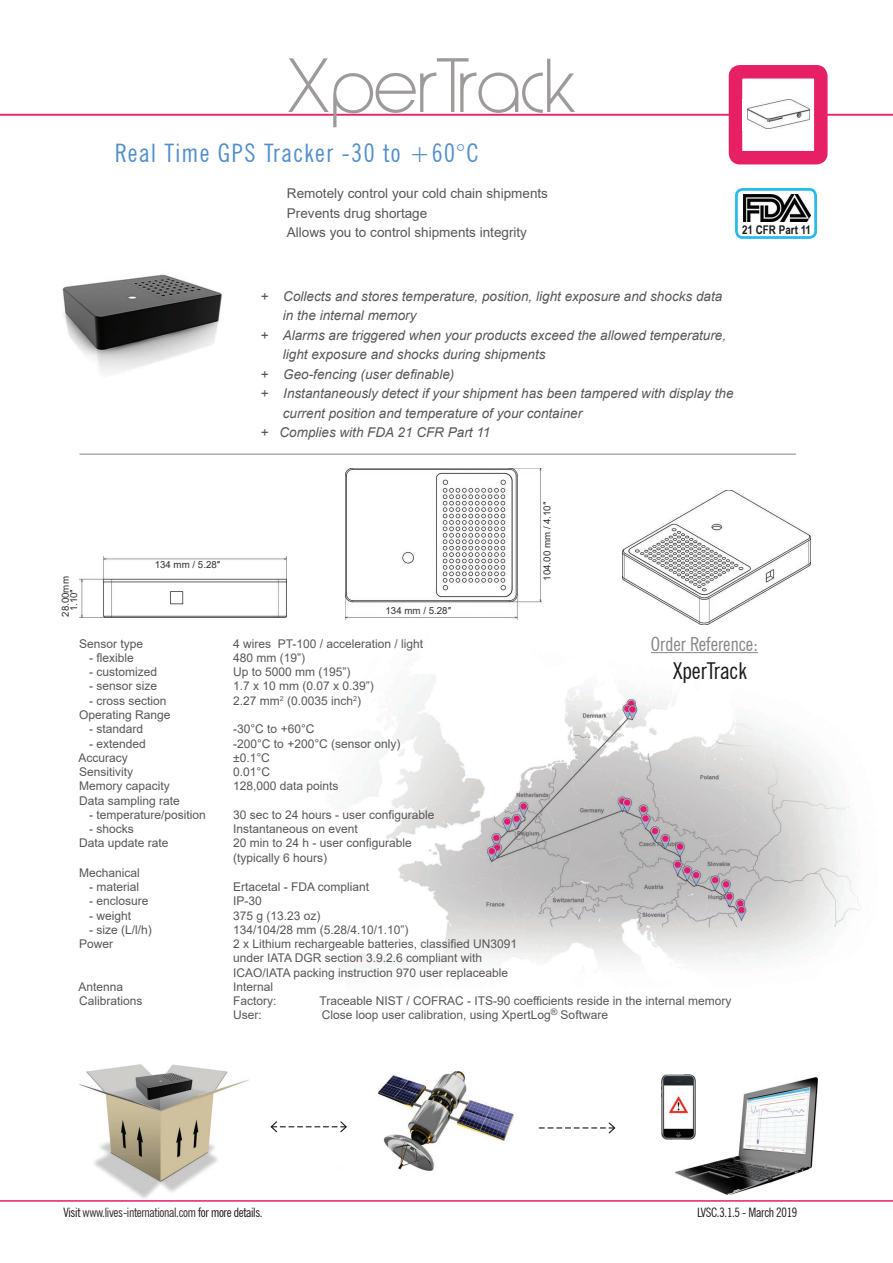
<style>
.page{position:relative;width:893px;height:1263px;background:#fff}
.page>*{position:absolute;margin:0;border:0;box-sizing:border-box;transform-origin:0 0}
.t1{font:72px "Quinfo";color:#9e9a99}
.t2{font:condensed 25.5px "News Gothic BT";letter-spacing:.06em;color:#518fcc}
.t3{font:condensed 23.25px "News Gothic BT";color:#1a1a19}
.t4{font:condensed 19.5px "News Gothic BT";color:#888484}
.t5{font:italic 13.5px "Arial";color:#575756}
.t6{font:13.5px/19.5px "Arial";color:#575756}
.t7{font:condensed 12.9px "News Gothic BT";letter-spacing:-.025em;color:#32302d}
.t8{font:condensed 12.9px "News Gothic BT";letter-spacing:-.025em;color:#1a1a19}
.t9{font:12px/14.2px "Arial";color:#575756}
.t10{font:700 12px "Arial Narrow";color:#1a1a19}
.t11{font:9.75px/8.2px "Arial";color:#32302d}
.s1{color:#1a1a19}
</style>
<div class="page">
<img style="left:341px;top:596px;width:520px;height:541px">
<img style="left:79px;top:1064px;width:170px;height:135px">
<img style="left:675px;top:1077px;width:143px;height:118px">
<hr style="left:0;top:1200px;width:893px;height:2px;background:#e71f65">
<hr style="left:0;top:114px;width:893px;height:2px;background:#e71f65">
<hr style="left:80px;top:454px;width:716px;height:1px;background:#888484">
<hr style="left:651px;top:652px;width:107px;height:1px;background:#888484">
<img style="left:743px;top:195px;width:68px;height:27px">
<div style="left:735px;top:188px;width:82px;height:51px;border:3px solid #29bbee;border-radius:6px"></div>
<div style="left:729px;top:65px;width:99px;height:99px;border:14px solid #e71f65;border-radius:4px"></div>
<img style="left:742px;top:100px;width:72px;height:31px">
<img style="left:747px;top:100px;width:62px;height:28px">
<img style="left:62px;top:274px;width:160px;height:100px">
<img style="left:623px;top:490px;width:188px;height:134px">
<img style="left:378px;top:1071px;width:136px;height:100px">
<img style="left:662px;top:1075px;width:34px;height:65px">
<img style="left:346px;top:469px;width:195px;height:151px">
<img style="left:79px;top:556px;width:207px;height:62px">
<svg style="left:539px;top:1121px;width:77px;height:14px"></svg>
<svg style="left:270px;top:1120px;width:78px;height:13px"></svg>
<p class="t11" style="left:61px;top:611px;width:37px;text-indent:-5px;rotate:-90deg">28.00mm<br>1.10″</p>
<h1 class="t1" style="left:286px;top:41px;width:291px">XperTrack</h1>
<h2 class="t2" style="left:115px;top:137px;width:365px">Real Time GPS Tracker -30 to +60°C</h2>
<p class="t6" style="left:287px;top:184px;width:263px">Remotely control your cold chain shipments<br>Prevents drug shortage<br>Allows you to control shipments integrity</p>
<p class="t10" style="left:742px;top:220px;width:70px">21 CFR Part 11</p>
<p class="t5" style="left:260px;top:287px;width:463px">+ Collects and stores temperature, position, light exposure and shocks data</p>
<p class="t5" style="left:283px;top:307px;width:135px">in the internal memory</p>
<p class="t5" style="left:260px;top:326px;width:467px">+ Alarms are triggered when your products exceed the allowed temperature,</p>
<p class="t5" style="left:283px;top:346px;width:264px">light exposure and shocks during shipments</p>
<p class="t5" style="left:260px;top:365px;width:195px">+ Geo-fencing (user definable)</p>
<p class="t5" style="left:260px;top:385px;width:475px">+ Instantaneously detect if your shipment has been tampered with display the</p>
<p class="t5" style="left:283px;top:404px;width:301px">current position and temperature of your container</p>
<p class="t5" style="left:260px;top:424px;width:231px">+ Complies with FDA 21 CFR Part 11</p>
<p class="t11" style="left:155px;top:561px;width:67px">134 mm / 5.28″</p>
<p class="t11" style="left:386px;top:606px;width:67px">134 mm / 5.28″</p>
<p class="t11" style="left:543px;top:581px;width:81px;rotate:-90deg">104.00 mm / 4.10″</p>
<h3 class="t4" style="left:651px;top:632px;width:109px">Order Reference:</h3>
<h3 class="t3" style="left:673px;top:656px;width:75px">XperTrack</h3>
<p class="t9" style="left:79px;top:636px;width:66px">Sensor type</p>
<p class="t9" style="left:233px;top:636px;width:192px">4 wires PT-100 / acceleration / light</p>
<p class="t9" style="left:89px;top:650px;width:46px">- flexible</p>
<p class="t9" style="left:233px;top:650px;width:74px">480 mm (19”)</p>
<p class="t9" style="left:89px;top:665px;width:70px">- customized</p>
<p class="t9" style="left:233px;top:665px;width:119px">Up to 5000 mm (195”)</p>
<p class="t9" style="left:89px;top:679px;width:70px">- sensor size</p>
<p class="t9" style="left:233px;top:679px;width:142px">1.7 x 10 mm (0.07 x 0.39”)</p>
<p class="t9" style="left:89px;top:693px;width:79px">- cross section</p>
<p class="t9" style="left:233px;top:693px;width:129px">2.27 mm<sup>2</sup> (0.0035 inch<sup>2</sup>)</p>
<p class="t9" style="left:79px;top:708px;width:93px">Operating Range</p>
<p class="t9" style="left:89px;top:722px;width:56px">- standard</p>
<p class="t9" style="left:233px;top:722px;width:83px">-30°C to +60°C</p>
<p class="t9" style="left:89px;top:736px;width:58px">- extended</p>
<p class="t9" style="left:233px;top:736px;width:169px">-200°C to +200°C (sensor only)</p>
<p class="t9" style="left:79px;top:750px;width:51px">Accuracy</p>
<p class="t9" style="left:233px;top:750px;width:38px">±0.1°C</p>
<p class="t9" style="left:79px;top:765px;width:56px">Sensitivity</p>
<p class="t9" style="left:233px;top:765px;width:38px">0.01°C</p>
<p class="t9" style="left:79px;top:779px;width:92px">Memory capacity</p>
<p class="t9" style="left:233px;top:779px;width:107px">128,000 data points</p>
<p class="t9" style="left:79px;top:793px;width:102px">Data sampling rate</p>
<p class="t9" style="left:89px;top:807px;width:118px">- temperature/position</p>
<p class="t9" style="left:233px;top:807px;width:203px">30 sec to 24 hours - user configurable</p>
<p class="t9" style="left:89px;top:822px;width:46px">- shocks</p>
<p class="t9" style="left:233px;top:822px;width:126px">Instantaneous on event</p>
<p class="t9" style="left:79px;top:836px;width:91px">Data update rate</p>
<p class="t9" style="left:233px;top:836px;width:180px;line-height:15px">20 min to 24 h - user configurable (typically 6 hours)</p>
<p class="t9" style="left:79px;top:865px;width:62px">Mechanical</p>
<p class="t9" style="left:89px;top:879px;width:52px">- material</p>
<p class="t9" style="left:233px;top:879px;width:138px">Ertacetal - FDA compliant</p>
<p class="t9" style="left:89px;top:894px;width:61px">- enclosure</p>
<p class="t9" style="left:233px;top:894px;width:30px">IP-30</p>
<p class="t9" style="left:89px;top:908px;width:44px">- weight</p>
<p class="t9" style="left:233px;top:908px;width:89px">375 g (13.23 oz)</p>
<p class="t9" style="left:89px;top:922px;width:64px">- size (L/l/h)</p>
<p class="t9" style="left:233px;top:922px;width:177px">134/104/28 mm (5.28/4.10/1.10”)</p>
<p class="t9" style="left:79px;top:937px;width:36px">Power</p>
<p class="t9" style="left:233px;top:937px;width:286px">2 x Lithium rechargeable batteries, classified UN3091 under IATA DGR section 3.9.2.6 compliant with<br>ICAO/IATA packing instruction 970 user replaceable</p>
<p class="t9" style="left:79px;top:979px;width:46px">Antenna</p>
<p class="t9" style="left:233px;top:979px;width:42px">Internal</p>
<p class="t9" style="left:79px;top:994px;width:65px">Calibrations</p>
<p class="t9" style="left:233px;top:994px;width:45px">Factory:</p>
<p class="t9" style="left:320px;top:994px;width:413px">Traceable NIST / COFRAC - ITS-90 coefficients reside in the internal memory</p>
<p class="t9" style="left:233px;top:1008px;width:30px">User:</p>
<p class="t9" style="left:322px;top:1008px;width:288px">Close loop user calibration, using XpertLog<sup>®</sup> Software</p>
<p class="t7" style="left:64px;top:1204px;width:201px"><span class="s1">Visit</span> www.lives-international.com <span class="s1">for more details.</span></p>
<p class="t8" style="left:697px;top:1204px;width:102px">LVSC.3.1.5 - March 2019</p>
</div>
